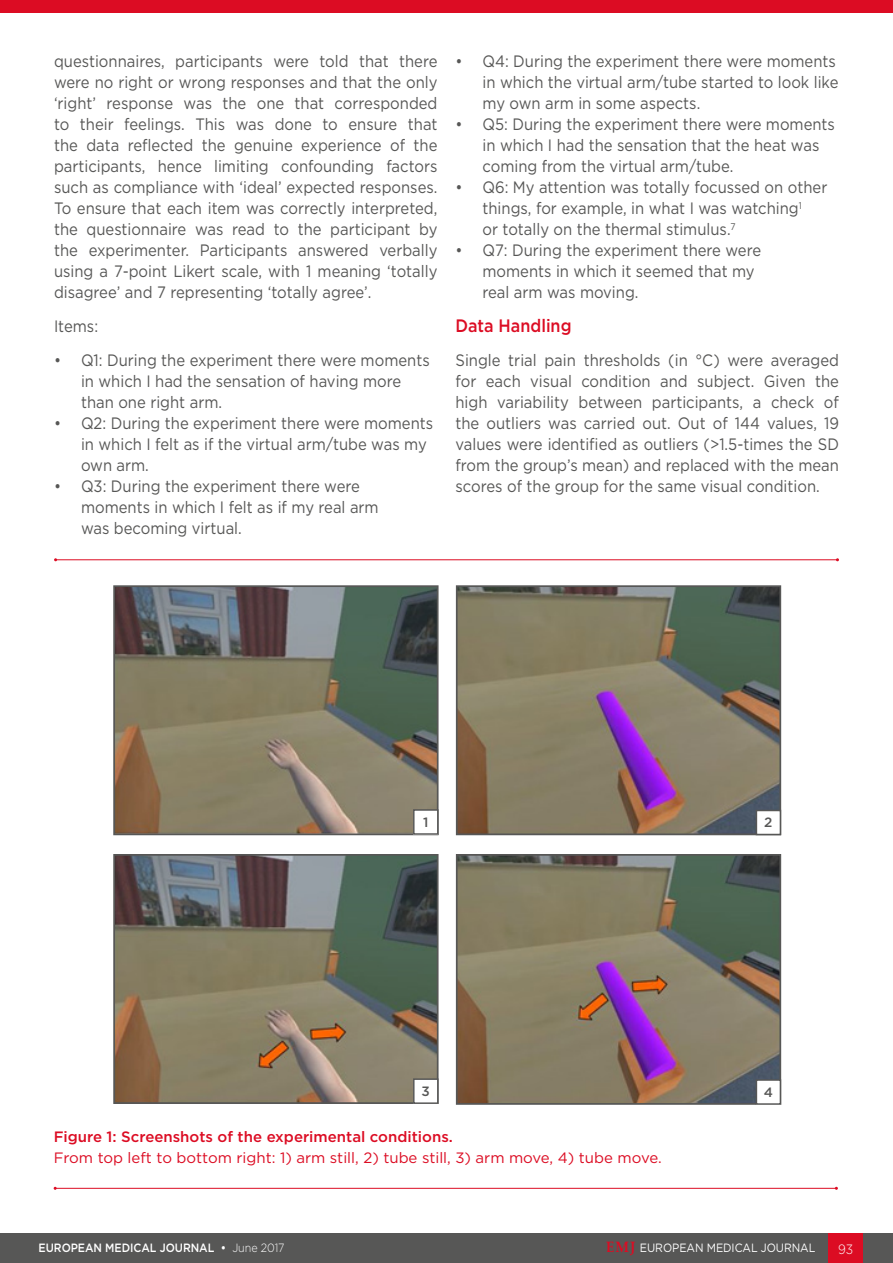
<style>
.page{position:relative;width:893px;height:1263px;background:#fff}
.page>*{position:absolute;margin:0;border:0;box-sizing:border-box;transform-origin:0 0}
._9__Heading_2{font:500 18px "Gotham";color:#dc0c23;scale:.9 1}
._11__Main_text{font:16.5px/21px "Gotham";color:#575756;scale:.9 1}
._12_b_Figure___Table{font:15px "Gotham";color:#dc0c23}
._12_b_Figure___Table-2{font:500 15px "Gotham";color:#dc0c23}
._13__Figure_Table_Fo{font:500 13.5px "Gotham";color:#575756}
.t1{font:300 13.5px "Gotham";color:#fff;scale:.9 1}
.t2{font:500 12px "Gotham";letter-spacing:-.005em;color:#fff;scale:.9 1}
.t3{font:12px "Gotham";letter-spacing:-.005em;color:#fff;scale:.9 1}
.s1{font-weight:300}
.s2{font-family:"Palatino Linotype";font-weight:700;font-size:15px;color:#dc0c23}
</style>
<div class="page">
<div style="left:0;top:1233px;width:893px;height:30px;background:#575756"></div>
<div style="left:829px;top:1233px;width:34px;height:30px;background:#dc0c23"></div>
<div style="left:0;top:0;width:893px;height:12px;background:#dc0c23"></div>
<hr style="left:56px;top:559px;width:781px;height:1px;background:#dc0c23">
<hr style="left:55px;top:1188px;width:781px;height:1px;background:#dc0c23">
<img style="left:116px;top:588px;width:320px;height:244px">
<div style="left:113px;top:585px;width:326px;height:250px;border:2px solid #575756"></div>
<img style="left:116px;top:857px;width:320px;height:244px">
<div style="left:113px;top:854px;width:326px;height:250px;border:2px solid #575756"></div>
<img style="left:459px;top:588px;width:319px;height:244px">
<div style="left:456px;top:585px;width:325px;height:250px;border:2px solid #575756"></div>
<img style="left:459px;top:857px;width:319px;height:245px">
<div style="left:456px;top:854px;width:325px;height:251px;border:2px solid #575756"></div>
<div style="left:414px;top:810px;width:24px;height:24px;background:#fff"></div>
<div style="left:413px;top:809px;width:26px;height:26px;border:2px solid #575756"></div>
<div style="left:414px;top:1079px;width:24px;height:24px;background:#fff"></div>
<div style="left:413px;top:1078px;width:26px;height:26px;border:2px solid #575756"></div>
<div style="left:756px;top:810px;width:24px;height:24px;background:#fff"></div>
<div style="left:756px;top:810px;width:25px;height:25px;border:2px solid #575756"></div>
<div style="left:756px;top:1080px;width:24px;height:24px;background:#fff"></div>
<div style="left:756px;top:1079px;width:25px;height:26px;border:2px solid #575756"></div>
<p class="_11__Main_text" style="left:54px;top:51px;width:428px;text-align:justify">questionnaires, participants were told that there were no right or wrong responses and that the only ‘right’ response was the one that corresponded to their feelings. This was done to ensure that the data reflected the genuine experience of the participants, hence limiting confounding factors such as compliance with ‘ideal’ expected responses.<br>To ensure that each item was correctly interpreted, the questionnaire was read to the participant by the experimenter. Participants answered verbally using a 7-point Likert scale, with 1 meaning ‘totally disagree’ and 7 representing ‘totally agree’.</p>
<p class="_11__Main_text" style="left:54px;top:315px;width:51px">Items:</p>
<p class="_11__Main_text" style="left:81px;top:349px;width:389px;text-indent:-27px">• Q1: During the experiment there were moments in which I had the sensation of having more than one right arm.</p>
<p class="_11__Main_text" style="left:81px;top:412px;width:393px;text-indent:-27px">• Q2: During the experiment there were moments in which I felt as if the virtual arm/tube was my own arm.</p>
<p class="_11__Main_text" style="left:81px;top:475px;width:332px;text-indent:-27px">• Q3: During the experiment there were moments in which I felt as if my real arm was becoming virtual.</p>
<p class="_11__Main_text" style="left:482px;top:51px;width:397px;text-indent:-27px">• Q4: During the experiment there were moments in which the virtual arm/tube started to look like my own arm in some aspects.</p>
<p class="_11__Main_text" style="left:482px;top:114px;width:393px;text-indent:-27px">• Q5: During the experiment there were moments in which I had the sensation that the heat was coming from the virtual arm/tube.</p>
<p class="_11__Main_text" style="left:482px;top:177px;width:385px;text-indent:-27px">• Q6: My attention was totally focussed on other things, for example, in what I was watching<sup>1<br></sup>or totally on the thermal stimulus.<sup>7</sup></p>
<p class="_11__Main_text" style="left:482px;top:240px;width:311px;text-indent:-27px">• Q7: During the experiment there were moments in which it seemed that my real arm was moving.</p>
<p class="_9__Heading_2" style="left:455px;top:314px;width:130px">Data Handling</p>
<p class="_11__Main_text" style="left:455px;top:349px;width:428px;text-align:justify">Single trial pain thresholds (in °C) were averaged for each visual condition and subject. Given the high variability between participants, a check of the outliers was carried out. Out of 144 values, 19 values were identified as outliers (&gt;1.5-times the SD from the group’s mean) and replaced with the mean scores of the group for the same visual condition.</p>
<p class="_13__Figure_Table_Fo" style="left:423px;top:813px;width:7px">1</p>
<p class="_13__Figure_Table_Fo" style="left:422px;top:1082px;width:10px">3</p>
<p class="_13__Figure_Table_Fo" style="left:764px;top:814px;width:10px">2</p>
<p class="_13__Figure_Table_Fo" style="left:764px;top:1083px;width:11px">4</p>
<p class="_12_b_Figure___Table-2" style="left:54px;top:1127px;width:401px">Figure 1: Screenshots of the experimental conditions.</p>
<p class="_12_b_Figure___Table" style="left:54px;top:1148px;width:610px">From top left to bottom right: 1) arm still, 2) tube still, 3) arm move, 4) tube move.</p>
<p class="t2" style="left:39px;top:1240px;width:275px">EUROPEAN MEDICAL JOURNAL • <span class="s1">June 2017</span></p>
<p class="t3" style="left:606px;top:1240px;width:234px"><span class="s2">EMJ</span> EUROPEAN MEDICAL JOURNAL</p>
<p class="t1" style="left:838px;top:1240px;width:18px">93</p>
</div>
